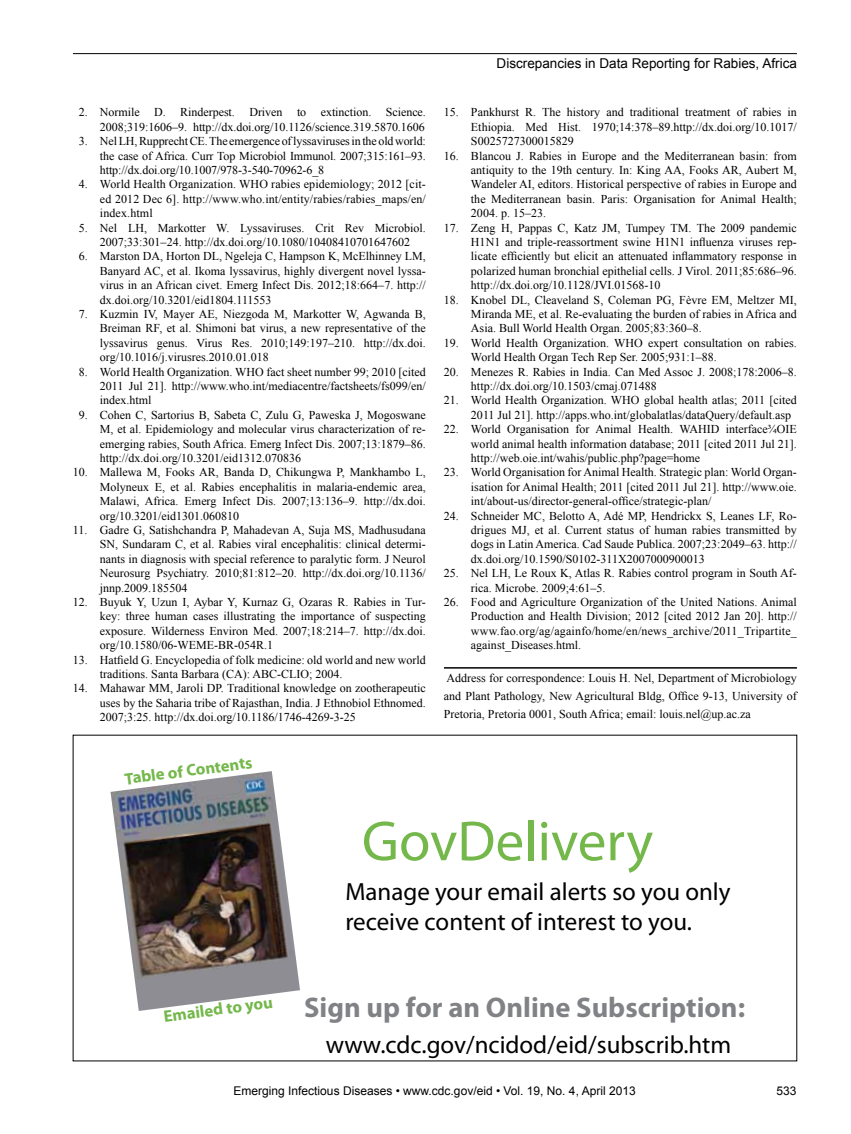
<style>
.page{position:relative;width:851px;height:1134px;background:#fff}
.page>*{position:absolute;margin:0;border:0;box-sizing:border-box;transform-origin:0 0}
.t1{font:57px "Myriad Pro";color:#74b74a}
.t2{font:700 28.5px "Myriad Pro";color:#808285}
.t3{font:24.9px/29.8px "Myriad Pro";color:#000}
.t4{font:700 16.65px "Myriad Pro";color:#74b74a}
.t5{font:13.5px "Arial";color:#000}
.t6{font:12px/14.4px "Times New Roman";color:#000;text-align:justify}
.t7{font:12px "Arial";color:#000}
</style>
<div class="page">
<hr style="left:73px;top:53px;width:723px;height:1px;background:#000">
<hr style="left:444px;top:667px;width:353px;height:2px;background:#000">
<img style="left:110px;top:771px;width:190px;height:240px">
<p class="t6" style="left:79px;top:105px;width:348px;text-align:right">2. Normile D. Rinderpest. Driven to extinction. Science.<br>2008;319:1606–9. http://dx.doi.org/10.1126/science.319.5870.1606</p>
<p class="t6" style="left:100px;top:134px;width:327px;text-indent:-21px">3. Nel LH, Rupprecht CE. The emergence of lyssaviruses in the old world: the case of Africa. Curr Top Microbiol Immunol. 2007;315:161–93. http://dx.doi.org/10.1007/978-3-540-70962-6_8</p>
<p class="t6" style="left:100px;top:177px;width:327px;text-indent:-21px">4. World Health Organization. WHO rabies epidemiology; 2012 [cit&shy;ed 2012 Dec 6]. http://www.who.int/entity/rabies/rabies_maps/en/ index.html</p>
<p class="t6" style="left:79px;top:220px;width:348px;text-align:center">5. Nel LH, Markotter W. Lyssaviruses. Crit Rev Microbiol.<br>2007;33:301–24. http://dx.doi.org/10.1080/10408410701647602</p>
<p class="t6" style="left:100px;top:249px;width:327px;text-indent:-21px">6. Marston DA, Horton DL, Ngeleja C, Hampson K, McElhinney LM, Banyard AC, et al. Ikoma lyssavirus, highly divergent novel lyssa&shy;virus in an African civet. Emerg Infect Dis. 2012;18:664–7. http:// dx.doi.org/10.3201/eid1804.111553</p>
<p class="t6" style="left:100px;top:307px;width:327px;text-indent:-21px">7. Kuzmin IV, Mayer AE, Niezgoda M, Markotter W, Agwanda B, Breiman RF, et al. Shimoni bat virus, a new representative of the lyssavirus genus. Virus Res. 2010;149:197–210. http://dx.doi. org/10.1016/j.virusres.2010.01.018</p>
<p class="t6" style="left:100px;top:364px;width:327px;text-indent:-21px">8. World Health Organization. WHO fact sheet number 99; 2010 [cited 2011 Jul 21]. http://www.who.int/mediacentre/factsheets/fs099/en/ index.html</p>
<p class="t6" style="left:100px;top:407px;width:327px;text-indent:-21px">9. Cohen C, Sartorius B, Sabeta C, Zulu G, Paweska J, Mogoswane M, et al. Epidemiology and molecular virus characterization of re&shy;emerging rabies, South Africa. Emerg Infect Dis. 2007;13:1879–86. http://dx.doi.org/10.3201/eid1312.070836</p>
<p class="t6" style="left:100px;top:465px;width:327px;text-indent:-27px">10. Mallewa M, Fooks AR, Banda D, Chikungwa P, Mankhambo L, Molyneux E, et al. Rabies encephalitis in malaria-endemic area, Malawi, Africa. Emerg Infect Dis. 2007;13:136–9. http://dx.doi. org/10.3201/eid1301.060810</p>
<p class="t6" style="left:100px;top:523px;width:327px;text-indent:-27px">11. Gadre G, Satishchandra P, Mahadevan A, Suja MS, Madhusudana SN, Sundaram C, et al. Rabies viral encephalitis: clinical determi&shy;nants in diagnosis with special reference to paralytic form. J Neurol Neurosurg Psychiatry. 2010;81:812–20. http://dx.doi.org/10.1136/ jnnp.2009.185504</p>
<p class="t6" style="left:100px;top:595px;width:327px;text-indent:-27px">12. Buyuk Y, Uzun I, Aybar Y, Kurnaz G, Ozaras R. Rabies in Tur&shy;key: three human cases illustrating the importance of suspecting exposure. Wilderness Environ Med. 2007;18:214–7. http://dx.doi. org/10.1580/06-WEME-BR-054R.1</p>
<p class="t6" style="left:100px;top:652px;width:327px;text-indent:-27px">13. Hatfield G. Encyclopedia of folk medicine: old world and new world traditions. Santa Barbara (CA): ABC-CLIO; 2004.</p>
<p class="t6" style="left:100px;top:681px;width:327px;text-indent:-27px">14. Mahawar MM, Jaroli DP. Traditional knowledge on zootherapeutic uses by the Saharia tribe of Rajasthan, India. J Ethnobiol Ethnomed.<br>2007;3:25. http://dx.doi.org/10.1186/1746-4269-3-25</p>
<h3 class="t4" style="left:123px;top:769px;width:130px;rotate:-8deg">Table of Contents</h3>
<p class="t5" style="left:496px;top:55px;width:302px">Discrepancies in Data Reporting for Rabies, Africa</p>
<p class="t6" style="left:471px;top:105px;width:327px;text-indent:-27px">15. Pankhurst R. The history and traditional treatment of rabies in Ethiopia. Med Hist. 1970;14:378–89.http://dx.doi.org/10.1017/ S0025727300015829</p>
<p class="t6" style="left:471px;top:148px;width:327px;text-indent:-27px">16. Blancou J. Rabies in Europe and the Mediterranean basin: from antiquity to the 19th century. In: King AA, Fooks AR, Aubert M, Wandeler AI, editors. Historical perspective of rabies in Europe and the Mediterranean basin. Paris: Organisation for Animal Health; 2004. p. 15–23.</p>
<p class="t6" style="left:471px;top:220px;width:327px;text-indent:-27px">17. Zeng H, Pappas C, Katz JM, Tumpey TM. The 2009 pandemic H1N1 and triple-reassortment swine H1N1 influenza viruses rep&shy;licate efficiently but elicit an attenuated inflammatory response in polarized human bronchial epithelial cells. J Virol. 2011;85:686–96. http://dx.doi.org/10.1128/JVI.01568-10</p>
<p class="t6" style="left:471px;top:292px;width:327px;text-indent:-27px">18. Knobel DL, Cleaveland S, Coleman PG, Fèvre EM, Meltzer MI, Miranda ME, et al. Re-evaluating the burden of rabies in Africa and Asia. Bull World Health Organ. 2005;83:360–8.</p>
<p class="t6" style="left:471px;top:335px;width:327px;text-indent:-27px">19. World Health Organization. WHO expert consultation on rabies.<br>World Health Organ Tech Rep Ser. 2005;931:1–88.</p>
<p class="t6" style="left:471px;top:364px;width:327px;text-indent:-27px">20. Menezes R. Rabies in India. Can Med Assoc J. 2008;178:2006–8. http://dx.doi.org/10.1503/cmaj.071488</p>
<p class="t6" style="left:471px;top:393px;width:327px;text-indent:-27px">21. World Health Organization. WHO global health atlas; 2011 [cited<br>2011 Jul 21]. http://apps.who.int/globalatlas/dataQuery/default.asp</p>
<p class="t6" style="left:471px;top:422px;width:327px;text-indent:-27px">22. World Organisation for Animal Health. WAHID interface¾OIE world animal health information database; 2011 [cited 2011 Jul 21]. http://web.oie.int/wahis/public.php?page=home</p>
<p class="t6" style="left:471px;top:465px;width:327px;text-indent:-27px">23. World Organisation for Animal Health. Strategic plan: World Organ&shy;isation for Animal Health; 2011 [cited 2011 Jul 21]. http://www.oie. int/about-us/director-general-office/strategic-plan/</p>
<p class="t6" style="left:471px;top:508px;width:327px;text-indent:-27px">24. Schneider MC, Belotto A, Adé MP, Hendrickx S, Leanes LF, Ro&shy;drigues MJ, et al. Current status of human rabies transmitted by dogs in Latin America. Cad Saude Publica. 2007;23:2049–63. http:// dx.doi.org/10.1590/S0102-311X2007000900013</p>
<p class="t6" style="left:471px;top:566px;width:327px;text-indent:-27px">25. Nel LH, Le Roux K, Atlas R. Rabies control program in South Af&shy;rica. Microbe. 2009;4:61–5.</p>
<p class="t6" style="left:471px;top:595px;width:327px;text-indent:-27px">26. Food and Agriculture Organization of the United Nations. Animal Production and Health Division; 2012 [cited 2012 Jan 20]. http:// www.fao.org/ag/againfo/home/en/news_archive/2011_Tripartite_ against_Diseases.html.</p>
<p class="t6" style="left:444px;top:669px;width:354px;line-height:18px">Address for correspondence: Louis H. Nel, Department of Microbiology and Plant Pathology, New Agricultural Bldg, Office 9-13, University of Pretoria, Pretoria 0001, South Africa; email: louis.nel@up.ac.za</p>
<h1 class="t1" style="left:362px;top:806px;width:293px">GovDelivery</h1>
<h3 class="t3" style="left:345px;top:877px;width:387px">Manage your email alerts so you only receive content of interest to you.</h3>
<h3 class="t4" style="left:162px;top:1005px;width:111px;rotate:-7deg">Emailed to you</h3>
<h2 class="t2" style="left:304px;top:989px;width:442px">Sign up for an Online Subscription:</h2>
<h3 class="t3" style="left:325px;top:1030px;width:407px">www.cdc.gov/ncidod/eid/subscrib.htm</h3>
<p class="t7" style="left:233px;top:1083px;width:403px">Emerging Infectious Diseases • www.cdc.gov/eid • Vol. 19, No. 4, April 2013</p>
<p class="t7" style="left:776px;top:1083px;width:22px">533</p>
</div>
